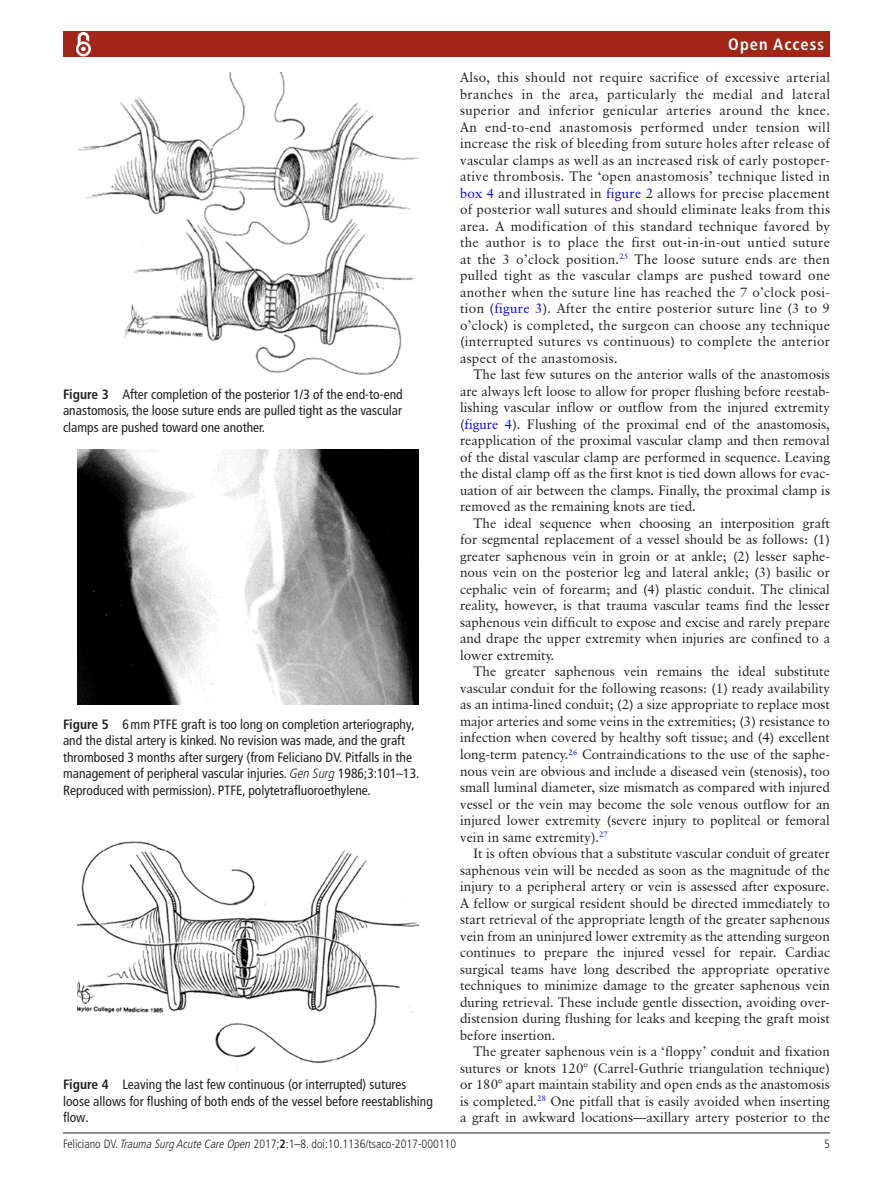
<style>
.page{position:relative;width:893px;height:1191px;background:#fff}
.page>*{position:absolute;margin:0;border:0;box-sizing:border-box;transform-origin:0 0}
.t1{font:700 condensed 16.5px "Frutiger LT Std";letter-spacing:.065em;color:#fff}
.t2{font:13.5px/16.5px "Classical Garamond BT";color:#231f20;text-align:justify}
.t3{font:condensed 13.5px/16.5px "Frutiger LT Pro";color:#231f20}
.t4{font:300 condensed 12px "Frutiger LT Pro";color:#231f20}
.s1{font-weight:700}
.s2{font-weight:300;font-style:italic}
.s3{color:#00f}
.s4{font-style:italic}
</style>
<div class="page">
<hr style="left:63px;top:1132px;width:767px;height:1px;background:#231f20">
<div style="left:63px;top:31px;width:767px;height:25px;background:#a12618"></div>
<svg style="left:75px;top:32px;width:19px;height:25px"></svg>
<div style="left:80px;top:45px;width:7px;height:8px;border:1px solid #a12618;border-radius:50%"></div>
<img style="left:78px;top:72px;width:340px;height:302px">
<img style="left:78px;top:842px;width:340px;height:222px">
<img style="left:78px;top:449px;width:340px;height:256px">
<p class="t3" style="left:63px;top:386px;width:341px;text-align:justify"><span class="s1">Figure 3</span> After completion of the posterior 1/3 of the end-to-end anastomosis, the loose suture ends are pulled tight as the vascular clamps are pushed toward one another.</p>
<p class="t3" style="left:63px;top:716px;width:358px"><span class="s1">Figure 5</span> 6mm PTFE graft is too long on completion arteriography, and the distal artery is kinked. No revision was made, and the graft thrombosed 3 months after surgery (from Feliciano DV. Pitfalls in the management of peripheral vascular injuries. <span class="s2">Gen Surg</span> 1986;3:101–13.<br>Reproduced with permission). PTFE, polytetrafluoroethylene.</p>
<p class="t3" style="left:63px;top:1076px;width:371px"><span class="s1">Figure 4</span> Leaving the last few continuous (or interrupted) sutures loose allows for flushing of both ends of the vessel before reestablishing flow.</p>
<p class="t1" style="left:728px;top:34px;width:97px">Open Access</p>
<p class="t2" style="left:460px;top:69px;width:372px">Also, this should not require sacrifice of excessive arterial branches in the area, particularly the medial and lateral superior and inferior genicular arteries around the knee.<br>An end-to-end anastomosis performed under tension will increase the risk of bleeding from suture holes after release of vascular clamps as well as an increased risk of early postoper&shy;ative thrombosis. The ‘open anastomosis’ technique listed in <span class="s3">box 4</span> and illustrated in <span class="s3">figure 2</span> allows for precise placement of posterior wall sutures and should eliminate leaks from this area. A modification of this standard technique favored by the author is to place the first out-in-in-out untied suture at the 3 o’clock position.<sup>25</sup> The loose suture ends are then pulled tight as the vascular clamps are pushed toward one another when the suture line has reached the 7 o’clock posi&shy;tion (<span class="s3">figure 3</span>). After the entire posterior suture line (3 to 9 o’clock) is completed, the surgeon can choose any technique (interrupted sutures vs continuous) to complete the anterior aspect of the anastomosis.</p>
<p class="t2" style="left:460px;top:366px;width:371px;text-indent:14px">The last few sutures on the anterior walls of the anastomosis are always left loose to allow for proper flushing before reestab&shy;lishing vascular inflow or outflow from the injured extremity (<span class="s3">figure 4</span>). Flushing of the proximal end of the anastomosis, reapplication of the proximal vascular clamp and then removal of the distal vascular clamp are performed in sequence. Leaving the distal clamp off as the first knot is tied down allows for evac&shy;uation of air between the clamps. Finally, the proximal clamp is removed as the remaining knots are tied.</p>
<p class="t2" style="left:460px;top:515px;width:371px;text-indent:14px">The ideal sequence when choosing an interposition graft for segmental replacement of a vessel should be as follows: (1) greater saphenous vein in groin or at ankle; (2) lesser saphe&shy;nous vein on the posterior leg and lateral ankle; (3) basilic or cephalic vein of forearm; and (4) plastic conduit. The clinical reality, however, is that trauma vascular teams find the lesser saphenous vein difficult to expose and excise and rarely prepare and drape the upper extremity when injuries are confined to a lower extremity.</p>
<p class="t2" style="left:460px;top:663px;width:371px;text-indent:14px">The greater saphenous vein remains the ideal substitute vascular conduit for the following reasons: (1) ready availability as an intima-lined conduit; (2) a size appropriate to replace most major arteries and some veins in the extremities; (3) resistance to infection when covered by healthy soft tissue; and (4) excellent long-term patency.<sup>26</sup> Contraindications to the use of the saphe&shy;nous vein are obvious and include a diseased vein (stenosis), too small luminal diameter, size mismatch as compared with injured vessel or the vein may become the sole venous outflow for an injured lower extremity (severe injury to popliteal or femoral vein in same extremity).<sup>27</sup></p>
<p class="t2" style="left:460px;top:845px;width:371px;text-indent:14px">It is often obvious that a substitute vascular conduit of greater saphenous vein will be needed as soon as the magnitude of the injury to a peripheral artery or vein is assessed after exposure.<br>A fellow or surgical resident should be directed immediately to start retrieval of the appropriate length of the greater saphenous vein from an uninjured lower extremity as the attending surgeon continues to prepare the injured vessel for repair. Cardiac surgical teams have long described the appropriate operative techniques to minimize damage to the greater saphenous vein during retrieval. These include gentle dissection, avoiding over&shy;distension during flushing for leaks and keeping the graft moist before insertion.</p>
<p class="t2" style="left:460px;top:1043px;width:371px;text-indent:14px">The greater saphenous vein is a ‘floppy’ conduit and fixation sutures or knots 120° (Carrel-Guthrie triangulation technique) or 180° apart maintain stability and open ends as the anastomosis is completed.<sup>28</sup> One pitfall that is easily avoided when inserting a graft in awkward locations—axillary artery posterior to the</p>
<p class="t4" style="left:63px;top:1136px;width:395px">Feliciano DV. <span class="s4">Trauma Surg Acute Care Open</span> 2017;<span class="s1">2</span>:1–8. doi:10.1136/tsaco-2017-000110</p>
<p class="t4" style="left:824px;top:1136px;width:7px">5</p>
</div>
